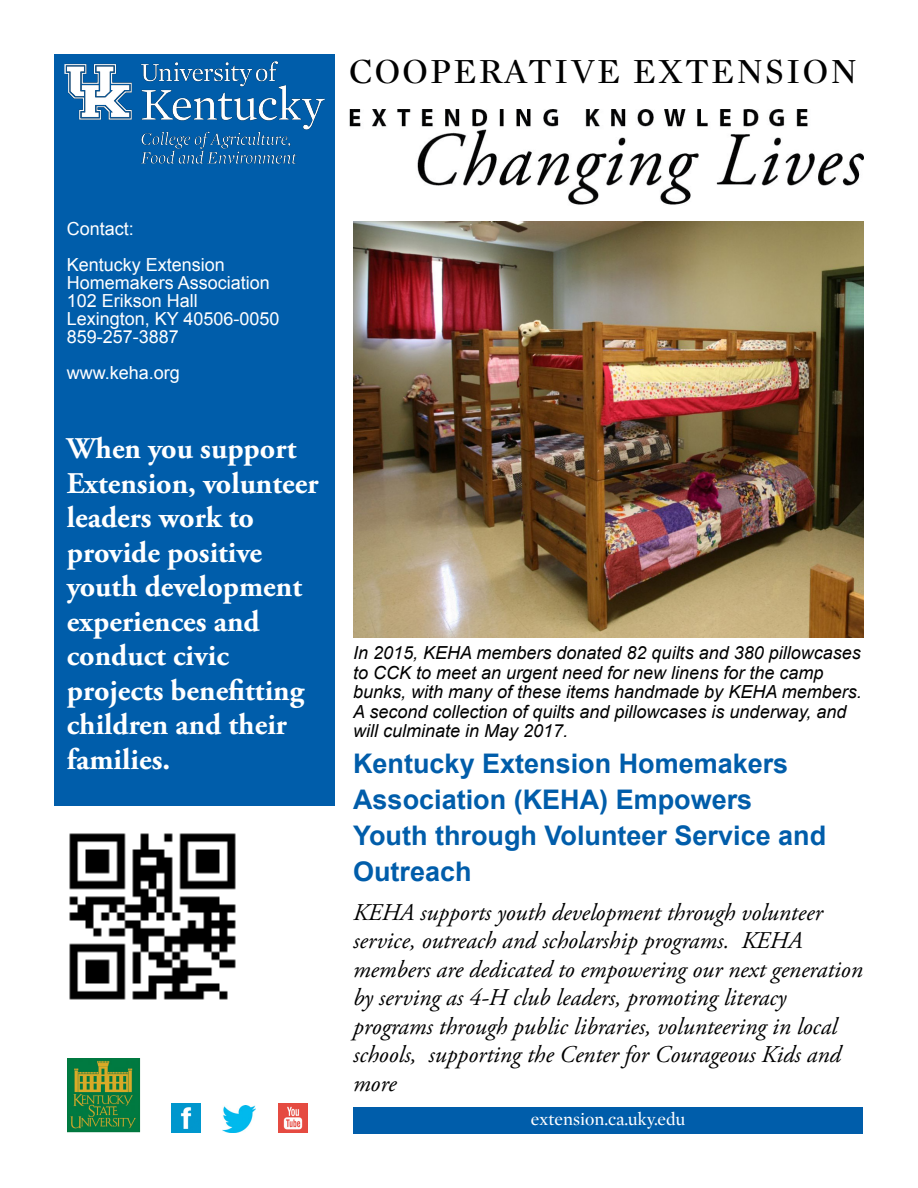
<style>
.page{position:relative;width:918px;height:1188px;background:#fff}
.page>*{position:absolute;margin:0;border:0;box-sizing:border-box;transform-origin:0 0}
.t1{font:36px "Mercury Display";letter-spacing:.06em;color:#000}
.t2{font:700 30px/34.5px "Adobe Garamond Pro";color:#fff}
.t3{font:700 27px/36px "Arial";color:#005daa}
.t4{font:italic 24px/28.5px "Adobe Garamond Pro";color:#000}
.t5{font:italic 18px/19.5px "Arial";color:#000}
.t6{font:18px/18px "Arial";color:#fff}
.t7{font:18px "Mercury Display";color:#fff}
</style>
<div class="page">
<img style="left:171px;top:1103px;width:29px;height:29px">
<img style="left:223px;top:1106px;width:33px;height:26px">
<img style="left:278px;top:1103px;width:29px;height:29px">
<div style="left:353px;top:1108px;width:510px;height:26px;background:#005daa"></div>
<img style="left:67px;top:1059px;width:73px;height:73px">
<div style="left:54px;top:54px;width:281px;height:752px;background:#005daa"></div>
<img style="left:64px;top:61px;width:261px;height:103px">
<img style="left:349px;top:109px;width:515px;height:96px">
<img style="left:353px;top:222px;width:511px;height:416px">
<img style="left:69px;top:833px;width:167px;height:167px">
<h1 class="t1" style="left:349px;top:46px;width:510px">COOPERATIVE EXTENSION</h1>
<p class="t6" style="left:67px;top:211px;width:160px;line-height:36px">Contact:<br>Kentucky Extension</p>
<p class="t6" style="left:67px;top:274px;width:214px">Homemakers Association<br>102 Erikson Hall<br>Lexington, KY 40506-0050<br>859-257-3887</p>
<p class="t6" style="left:67px;top:364px;width:115px">www.keha.org</p>
<p class="t2" style="left:67px;top:432px;width:253px">When you support<br>Extension, volunteer leaders work to provide positive youth development experiences and conduct civic projects benefitting children and their families.</p>
<p class="t5" style="left:353px;top:643px;width:510px">In 2015, KEHA members donated 82 quilts and 380 pillowcases to CCK to meet an urgent need for new linens for the camp bunks, with many of these items handmade by KEHA members.<br>A second collection of quilts and pillowcases is underway, and will culminate in May 2017.</p>
<p class="t3" style="left:353px;top:746px;width:475px">Kentucky Extension Homemakers<br>Association (KEHA) Empowers<br>Youth through Volunteer Service and<br>Outreach</p>
<p class="t4" style="left:353px;top:899px;width:511px">KEHA supports youth development through volunteer service, outreach and scholarship programs. KEHA members are dedicated to empowering our next generation by serving as 4-H club leaders, promoting literacy programs through public libraries, volunteering in local schools, supporting the Center for Courageous Kids and more</p>
<p class="t7" style="left:531px;top:1107px;width:156px">extension.ca.uky.edu</p>
</div>
